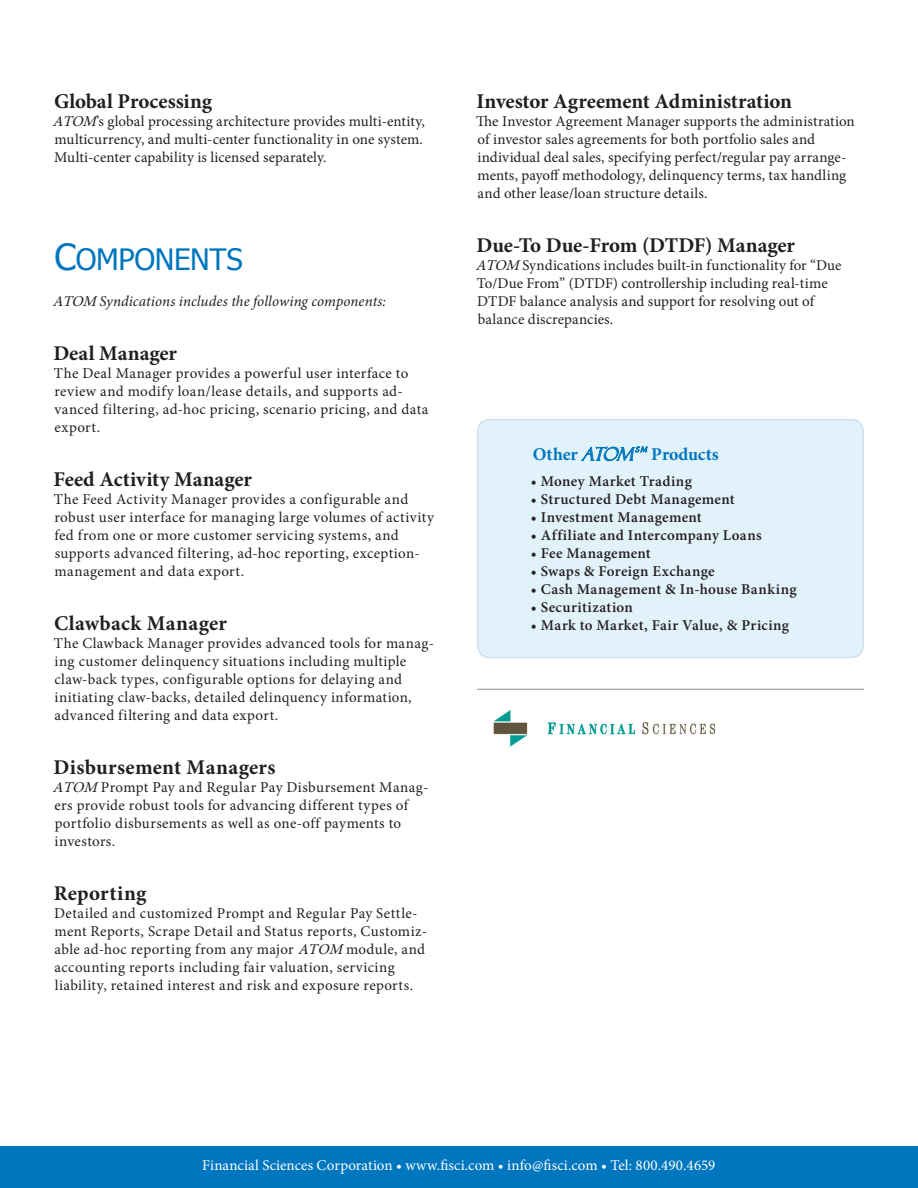
<style>
.page{position:relative;width:918px;height:1188px;background:#fff}
.page>*{position:absolute;margin:0;border:0;box-sizing:border-box;transform-origin:0 0}
.t1{font:29.4px "Tahoma";letter-spacing:-.01em;color:#0076be}
.t2{font:700 21px "Minion Pro";letter-spacing:.005em;color:#231f20}
.t3{font:700 18px "Minion Pro";color:#0076be}
.t4{font:15px/18px "Minion Pro";letter-spacing:.02em;color:#231f20}
.t5{font:600 15px "Minion Pro";letter-spacing:.025em;color:#231f20}
.t6{font:15px "Minion Pro";letter-spacing:.01em;color:#fff}
.t7{font:italic 15px "Minion Pro";letter-spacing:.005em;color:#231f20}
.s1{font-style:italic}
.s2{font-size:36px}
.s3{font-style:inherit}
.s4{font-family:"Felix Titling";font-weight:400;font-style:italic}
</style>
<div class="page">
<div style="left:0;top:1146px;width:918px;height:42px;background:#0076be"></div>
<img style="left:493px;top:710px;width:223px;height:37px">
<hr style="left:477px;top:689px;width:387px;height:1px;background:#231f20">
<div style="left:478px;top:420px;width:385px;height:238px;background:#e2f2fb;border-radius:12px"></div>
<svg style="left:581px;top:446px;width:67px;height:16px"></svg>
<div style="left:477px;top:419px;width:387px;height:239px;border:2px solid #d0e0ed;border-radius:12px"></div>
<h2 class="t2" style="left:54px;top:86px;width:159px">Global Processing</h2>
<p class="t4" style="left:53px;top:112px;width:374px"><span class="s1">ATOM</span>’s global processing architecture provides multi-entity, multicurrency, and multi-center functionality in one system.<br>Multi-center capability is licensed separately.</p>
<h1 class="t1" style="left:54px;top:240px;width:190px"><span class="s2">C</span>OMPONENTS</h1>
<p class="t7" style="left:53px;top:291px;width:335px"><span class="s3">ATOM</span>Syndications includes the following components:</p>
<h2 class="t2" style="left:54px;top:338px;width:125px">Deal Manager</h2>
<p class="t4" style="left:54px;top:364px;width:376px">The Deal Manager provides a powerful user interface to review and modify loan/lease details, and supports ad&shy;vanced filtering, ad-hoc pricing, scenario pricing, and data export.</p>
<h2 class="t2" style="left:54px;top:464px;width:200px">Feed Activity Manager</h2>
<p class="t4" style="left:54px;top:490px;width:382px">The Feed Activity Manager provides a configurable and robust user interface for managing large volumes of activity fed from one or more customer servicing systems, and supports advanced filtering, ad-hoc reporting, exception&shy;management and data export.</p>
<h2 class="t2" style="left:54px;top:608px;width:174px">Clawback Manager</h2>
<p class="t4" style="left:54px;top:634px;width:382px">The Clawback Manager provides advanced tools for manag&shy;ing customer delinquency situations including multiple claw-back types, configurable options for delaying and initiating claw-backs, detailed delinquency information, advanced filtering and data export.</p>
<h2 class="t2" style="left:54px;top:752px;width:223px">Disbursement Managers</h2>
<p class="t4" style="left:53px;top:778px;width:377px"><span class="s1">ATOM</span> Prompt Pay and Regular Pay Disbursement Manag&shy;ers provide robust tools for advancing different types of portfolio disbursements as well as one-off payments to investors.</p>
<h2 class="t2" style="left:54px;top:878px;width:94px">Reporting</h2>
<p class="t4" style="left:54px;top:904px;width:375px">Detailed and customized Prompt and Regular Pay Settle&shy;ment Reports, Scrape Detail and Status reports, Customiz&shy;able ad-hoc reporting from any major <span class="s1">ATOM</span> module, and accounting reports including fair valuation, servicing liability, retained interest and risk and exposure reports.</p>
<h2 class="t2" style="left:477px;top:86px;width:317px">Investor Agreement Administration</h2>
<p class="t4" style="left:476px;top:112px;width:380px">The Investor Agreement Manager supports the administration of investor sales agreements for both portfolio sales and individual deal sales, specifying perfect/regular pay arrange&shy;ments, payoff methodology, delinquency terms, tax handling and other lease/loan structure details.</p>
<h2 class="t2" style="left:477px;top:230px;width:320px">Due-To Due-From (DTDF) Manager</h2>
<p class="t4" style="left:476px;top:256px;width:368px"><span class="s1">ATOM</span> Syndications includes built-in functionality for “Due To/Due From” (DTDF) controllership including real-time DTDF balance analysis and support for resolving out of balance discrepancies.</p>
<p class="t3" style="left:533px;top:442px;width:107px">Other <span class="s4">ATOM</span></p>
<p class="t3" style="left:651px;top:442px;width:69px">Products</p>
<p class="t5" style="left:531px;top:471px;width:163px">• Money Market Trading</p>
<p class="t5" style="left:531px;top:489px;width:205px">• Structured Debt Management</p>
<p class="t5" style="left:531px;top:507px;width:172px">• Investment Management</p>
<p class="t5" style="left:531px;top:525px;width:232px">• Affiliate and Intercompany Loans</p>
<p class="t5" style="left:531px;top:543px;width:121px">• Fee Management</p>
<p class="t5" style="left:531px;top:561px;width:185px">• Swaps &amp; Foreign Exchange</p>
<p class="t5" style="left:531px;top:579px;width:267px">• Cash Management &amp; In-house Banking</p>
<p class="t5" style="left:531px;top:597px;width:104px">• Securitization</p>
<p class="t5" style="left:531px;top:615px;width:260px">• Mark to Market, Fair Value, &amp; Pricing</p>
<p class="t6" style="left:202px;top:1155px;width:515px">Financial Sciences Corporation • www.fisci.com • info@fisci.com • Tel: 800.490.4659</p>
</div>
